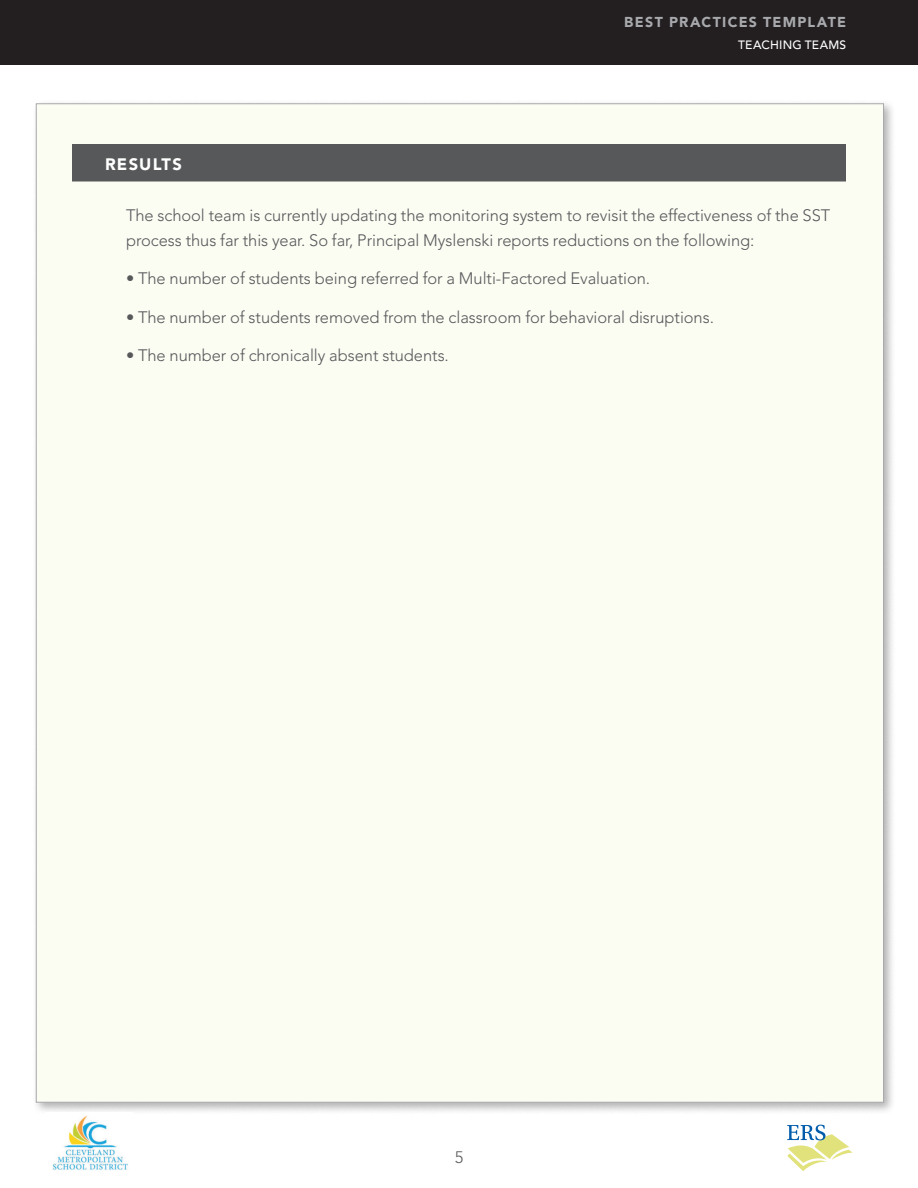
<style>
.page{position:relative;width:918px;height:1188px;background:#fff}
.page>*{position:absolute;margin:0;border:0;box-sizing:border-box;transform-origin:0 0}
._04_Body{font:300 16.5px/25.5px "Avenir LT Std";letter-spacing:-.005em;color:#57585a}
._01_Head_KO_gray_bar{font:900 16.5px "Avenir LT Std";letter-spacing:.075em;color:#fff}
.t1{font:900 14.25px "Avenir LT Std";letter-spacing:.09em;color:#a8a9ad}
.t2{font:500 12px "Avenir LT Std";letter-spacing:.015em;color:#fff}
</style>
<div class="page">
<div style="left:0;top:0;width:918px;height:64px;background:#231f20"></div>
<svg style="left:787px;top:1125px;width:66px;height:46px"></svg>
<div style="left:32px;top:99px;width:865px;height:1016px;background:#231f20;opacity:.35"></div>
<div style="left:36px;top:103px;width:848px;height:1000px;background:#fbfcf2;border:1px solid #a8a9ad"></div>
<img style="left:46px;top:1113px;width:86px;height:57px">
<div style="left:72px;top:144px;width:774px;height:38px;background:#57585a"></div>
<p class="t1" style="left:624px;top:13px;width:223px">BEST PRACTICES TEMPLATE</p>
<p class="t2" style="left:738px;top:38px;width:110px">TEACHING TEAMS</p>
<p class="_01_Head_KO_gray_bar" style="left:105px;top:154px;width:78px">RESULTS</p>
<p class="_04_Body" style="left:126px;top:202px;width:706px">The school team is currently updating the monitoring system to revisit the effectiveness of the SST process thus far this year. So far, Principal Myslenski reports reductions on the following:</p>
<p class="_04_Body" style="left:126px;top:266px;width:526px">• The number of students being referred for a Multi-Factored Evaluation.</p>
<p class="_04_Body" style="left:126px;top:304px;width:590px">• The number of students removed from the classroom for behavioral disruptions.</p>
<p class="_04_Body" style="left:126px;top:342px;width:324px">• The number of chronically absent students.</p>
<p class="_04_Body" style="left:455px;top:1145px;width:10px">5</p>
</div>
